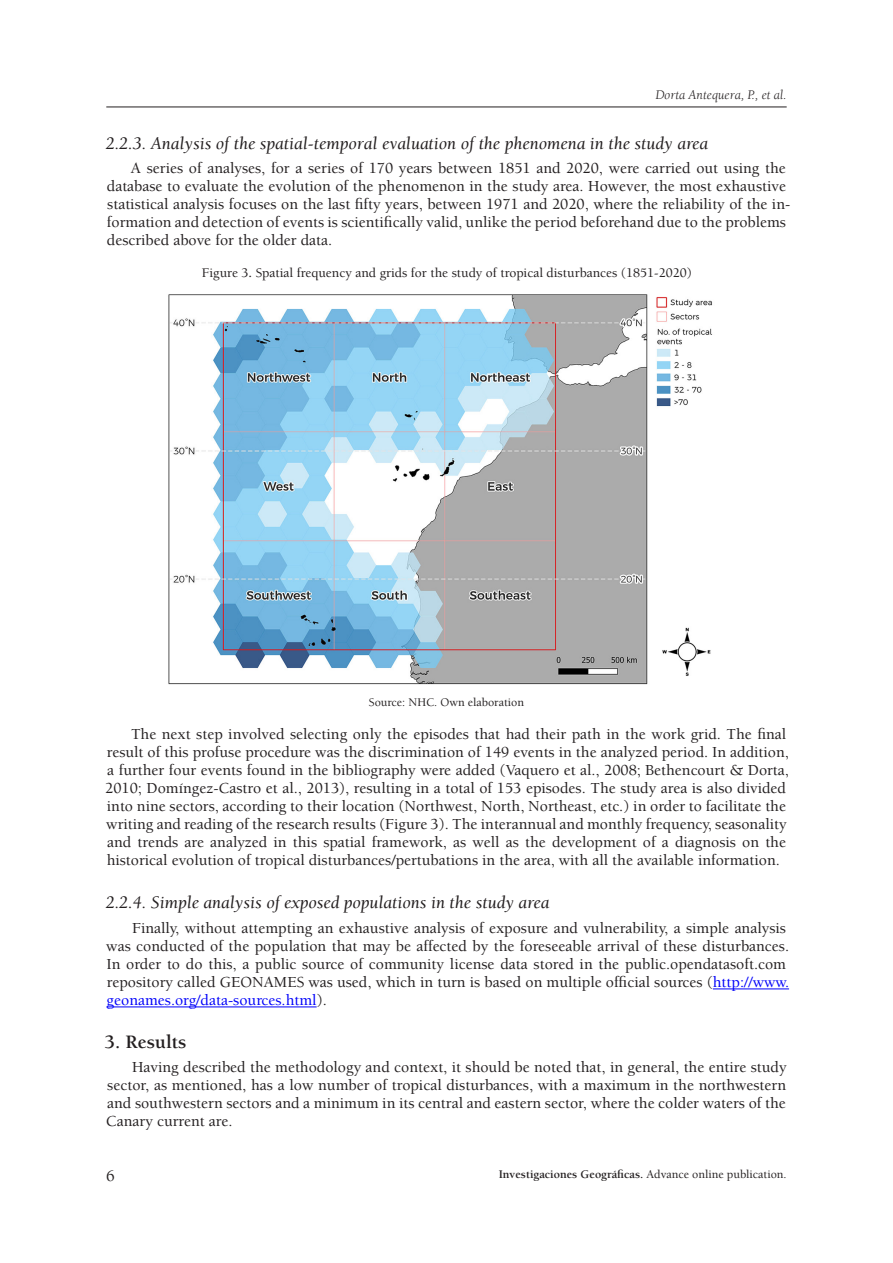
<style>
.page{position:relative;width:893px;height:1263px;background:#fff}
.page>*{position:absolute;margin:0;border:0;box-sizing:border-box;transform-origin:0 0}
.LADILLO_1{font:700 19.5px "Berkeley Std";color:#231f20}
.LADILLO_3{font:italic 18px "Berkeley Std";color:#231f20}
.t1{font:500 16.5px "Berkeley Std";color:#231f20}
.TEXTO_COMÚN{font:500 15.75px/18px "Berkeley Std";color:#231f20}
.FIGURAS_TÍTULO{font:500 13.5px "Berkeley Std";color:#231f20}
.t2{font:italic 13.5px "Berkeley Std";color:#231f20}
.t3{font:700 12px "Berkeley Std";color:#231f20}
.FIGURAS_FUENTE{font:500 12px "Berkeley Std";color:#231f20}
.s1{font-weight:700}
.s2{color:#0000fa}
.s3{font-weight:500}
</style>
<div class="page">
<hr style="left:106px;top:107px;width:681px;height:1px;background:#231f20">
<hr style="left:713px;top:988px;width:76px;height:1px;background:#0000fa">
<hr style="left:107px;top:1006px;width:210px;height:1px;background:#0000fa">
<img style="left:168px;top:294px;width:544px;height:391px">
<p class="t2" style="left:655px;top:87px;width:133px">Dorta Antequera, P., et al.</p>
<p class="LADILLO_3" style="left:106px;top:133px;width:604px">2.2.3. Analysis of the spatial-temporal evaluation of the phenomena in the study area</p>
<p class="TEXTO_COMÚN" style="left:107px;top:159px;width:685px;text-indent:24px">A series of analyses, for a series of 170 years between 1851 and 2020, were carried out using the database to evaluate the evolution of the phenomenon in the study area. However, the most exhaustive statistical analysis focuses on the last fifty years, between 1971 and 2020, where the reliability of the in&shy;formation and detection of events is scientifically valid, unlike the period beforehand due to the problems described above for the older data.</p>
<p class="FIGURAS_TÍTULO" style="left:202px;top:266px;width:492px">Figure 3<span class="s1">.</span> Spatial frequency and grids for the study of tropical disturbances (1851-2020)</p>
<p class="FIGURAS_FUENTE" style="left:369px;top:696px;width:157px">Source: NHC. Own elaboration</p>
<p class="TEXTO_COMÚN" style="left:105px;top:726px;width:685px;text-indent:26px">The next step involved selecting only the episodes that had their path in the work grid. The final result of this profuse procedure was the discrimination of 149 events in the analyzed period. In addition, a further four events found in the bibliography were added (Vaquero et al., 2008; Bethencourt &amp; Dorta, 2010; Domíngez-Castro et al., 2013), resulting in a total of 153 episodes. The study area is also divided into nine sectors, according to their location (Northwest, North, Northeast, etc.) in order to facilitate the writing and reading of the research results (Figure 3). The interannual and monthly frequency, seasonality and trends are analyzed in this spatial framework, as well as the development of a diagnosis on the historical evolution of tropical disturbances/pertubations in the area, with all the available information.</p>
<p class="LADILLO_3" style="left:106px;top:893px;width:445px">2.2.4. Simple analysis of exposed populations in the study area</p>
<p class="TEXTO_COMÚN" style="left:106px;top:919px;width:684px;text-indent:26px">Finally, without attempting an exhaustive analysis of exposure and vulnerability, a simple analysis was conducted of the population that may be affected by the foreseeable arrival of these disturbances.<br>In order to do this, a public source of community license data stored in the public.opendatasoft.com repository called GEONAMES was used, which in turn is based on multiple official sources (<span class="s2">http://www. geonames.org/data-sources.html</span>).</p>
<p class="LADILLO_1" style="left:105px;top:1031px;width:83px">3. Results</p>
<p class="TEXTO_COMÚN" style="left:106px;top:1058px;width:682px;text-align:justify;text-indent:26px">Having described the methodology and context, it should be noted that, in general, the entire study sector, as mentioned, has a low number of tropical disturbances, with a maximum in the northwestern and southwestern sectors and a minimum in its central and eastern sector, where the colder waters of the Canary current are.</p>
<p class="t1" style="left:106px;top:1167px;width:10px">6</p>
<p class="t3" style="left:499px;top:1168px;width:289px">Investigaciones Geográficas. <span class="s3">Advance online publication.</span></p>
</div>
